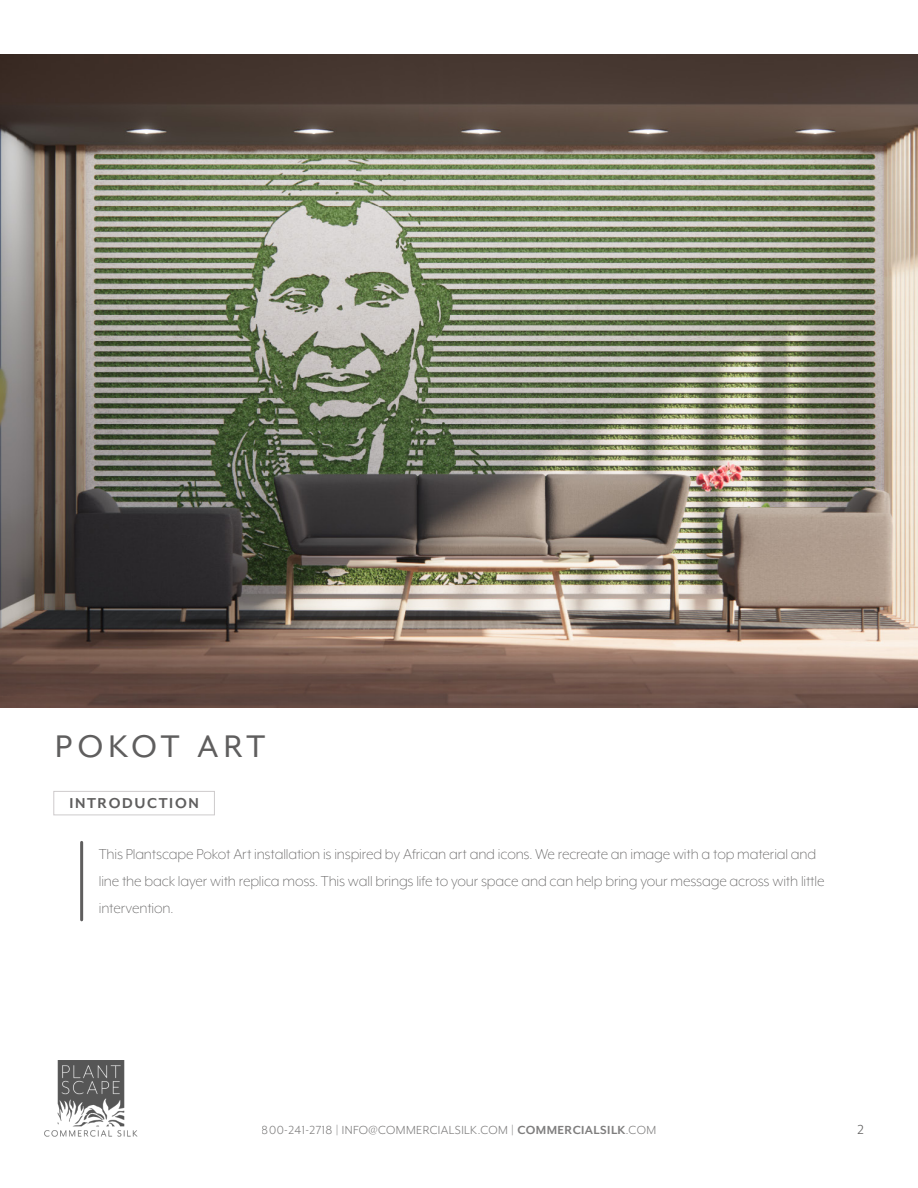
<style>
.page{position:relative;width:918px;height:1188px;background:#fff}
.page>*{position:absolute;margin:0;border:0;box-sizing:border-box;transform-origin:0 0}
.t1{font:36px "Mr Eaves XL Mod OT";letter-spacing:.135em;color:#5f5e5e}
.Body{font:300 16.5px/27px "Mr Eaves XL Mod OT";letter-spacing:-.01em;color:#5f5e5e}
.Label_Box{font:700 16.5px "Mr Eaves XL Mod OT";letter-spacing:.1em;color:#5f5e5e}
.t2{font:15px "Mr Eaves XL Mod OT";color:#5f5e5e}
.t3{font:13.5px "Mr Eaves XL Mod OT";letter-spacing:.03em;color:#5f5e5e}
.s1{font-weight:700}
</style>
<div class="page">
<img style="left:0;top:54px;width:918px;height:653px">
<hr style="left:80px;top:842px;width:3px;height:78px;background:#5f5e5e">
<div style="left:53px;top:791px;width:162px;height:24px;border:1px solid #cecbcc"></div>
<img style="left:44px;top:1061px;width:94px;height:76px">
<p class="t1" style="left:55px;top:727px;width:212px">POKOT ART</p>
<p class="Label_Box" style="left:69px;top:794px;width:131px">INTRODUCTION</p>
<p class="Body" style="left:99px;top:841px;width:727px">This Plantscape Pokot Art installation is inspired by African art and icons. We recreate an image with a top material and line the back layer with replica moss. This wall brings life to your space and can help bring your message across with little intervention.</p>
<p class="t3" style="left:262px;top:1123px;width:396px">800-241-2718 | INFO@COMMERCIALSILK.COM | <span class="s1">COMMERCIALSILK</span>.COM</p>
<p class="t2" style="left:858px;top:1121px;width:8px">2</p>
</div>
